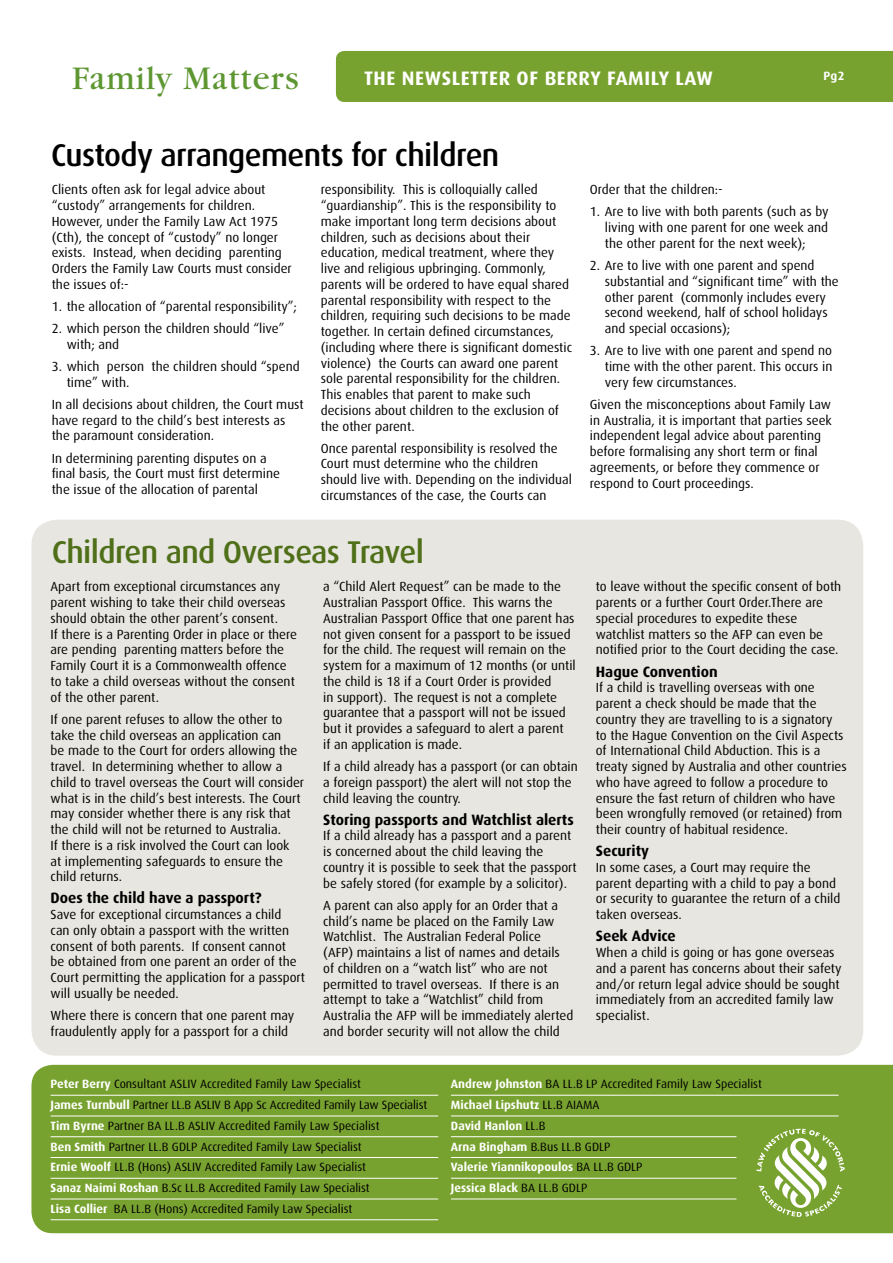
<style>
.page{position:relative;width:893px;height:1263px;background:#fff}
.page>*{position:absolute;margin:0;border:0;box-sizing:border-box;transform-origin:0 0}
.t1{font:34.5px "Garamond";letter-spacing:.03em;color:#5e9732}
.t2{font:500 31.5px "Dax";letter-spacing:-.02em;color:#000}
.t3{font:500 31.5px "Dax";letter-spacing:-.02em;color:#4f6f19}
.t4{font:700 19.5px "Dax";letter-spacing:.03em;color:#fff}
.t5{font:700 15px "Dax";color:#000}
.t6{font:13.2px/15.8px "Dax";color:#000}
.t7{font:12px/20.7px "Dax";color:#000}
.t8{font:700 12px/20.7px "Dax";color:#fff}
.s1{font-weight:700;color:#fff}
.s2{font-weight:400;color:#000}
</style>
<div class="page">
<div style="left:336px;top:51px;width:557px;height:51px;background:#78a22f"></div>
<div style="left:31px;top:1065px;width:862px;height:168px;background:#78a22f"></div>
<hr style="left:51px;top:1095px;width:387px;height:1px;background:#fff">
<hr style="left:51px;top:1115px;width:387px;height:1px;background:#fff">
<hr style="left:51px;top:1136px;width:387px;height:1px;background:#fff">
<hr style="left:51px;top:1157px;width:387px;height:1px;background:#fff">
<hr style="left:51px;top:1178px;width:387px;height:1px;background:#fff">
<hr style="left:51px;top:1198px;width:387px;height:1px;background:#fff">
<hr style="left:51px;top:1219px;width:387px;height:1px;background:#fff">
<hr style="left:451px;top:1095px;width:387px;height:1px;background:#fff">
<hr style="left:451px;top:1115px;width:387px;height:1px;background:#fff">
<hr style="left:451px;top:1136px;width:285px;height:1px;background:#fff">
<hr style="left:451px;top:1157px;width:285px;height:1px;background:#fff">
<hr style="left:451px;top:1178px;width:285px;height:1px;background:#fff">
<hr style="left:451px;top:1198px;width:285px;height:1px;background:#fff">
<svg style="left:756px;top:1129px;width:89px;height:88px"></svg>
<div style="left:31px;top:520px;width:832px;height:536px;background:#e7e6e0;border-radius:26px"></div>
<h1 class="t1" style="left:72px;top:60px;width:228px">Family Matters</h1>
<h3 class="t4" style="left:364px;top:67px;width:350px">THE NEWSLETTER OF BERRY FAMILY LAW</h3>
<p class="t8" style="left:823px;top:66px;width:23px">Pg2</p>
<h2 class="t2" style="left:51px;top:137px;width:450px">Custody arrangements for children</h2>
<p class="t6" style="left:52px;top:182px;width:242px">Clients often ask for legal advice about “custody” arrangements for children.<br>However, under the Family Law Act 1975 (Cth), the concept of “custody” no longer exists. Instead, when deciding parenting Orders the Family Law Courts must consider the issues of:-</p>
<p class="t6" style="left:52px;top:299px;width:247px">1. the allocation of “parental responsibility”;</p>
<p class="t6" style="left:67px;top:321px;width:219px;text-indent:-15px">2. which person the children should “live” with; and</p>
<p class="t6" style="left:67px;top:359px;width:234px;text-indent:-15px">3. which person the children should “spend time” with.</p>
<p class="t6" style="left:52px;top:397px;width:253px">In all decisions about children, the Court must have regard to the child’s best interests as the paramount consideration.</p>
<p class="t6" style="left:52px;top:450px;width:230px">In determining parenting disputes on a final basis, the Court must first determine the issue of the allocation of parental</p>
<p class="t6" style="left:321px;top:182px;width:253px">responsibility. This is colloquially called “guardianship”. This is the responsibility to make important long term decisions about children, such as decisions about their education, medical treatment, where they live and religious upbringing. Commonly, parents will be ordered to have equal shared parental responsibility with respect to the children, requiring such decisions to be made together. In certain defined circumstances, (including where there is significant domestic violence) the Courts can award one parent sole parental responsibility for the children.<br>This enables that parent to make such decisions about children to the exclusion of the other parent.</p>
<p class="t6" style="left:321px;top:440px;width:253px">Once parental responsibility is resolved the Court must determine who the children should live with. Depending on the individual circumstances of the case, the Courts can</p>
<p class="t6" style="left:590px;top:182px;width:134px">Order that the children:-</p>
<p class="t6" style="left:605px;top:204px;width:225px;text-align:justify;text-indent:-15px">1. Are to live with both parents (such as by living with one parent for one week and the other parent for the next week);</p>
<p class="t6" style="left:605px;top:258px;width:235px;text-indent:-15px">2. Are to live with one parent and spend substantial and “significant time” with the other parent (commonly includes every second weekend, half of school holidays and special occasions);</p>
<p class="t6" style="left:605px;top:343px;width:229px;text-align:justify;text-indent:-15px">3. Are to live with one parent and spend no time with the other parent. This occurs in very few circumstances.</p>
<p class="t6" style="left:590px;top:396px;width:243px">Given the misconceptions about Family Law in Australia, it is important that parties seek independent legal advice about parenting before formalising any short term or final agreements, or before they commence or respond to Court proceedings.</p>
<h2 class="t3" style="left:52px;top:534px;width:374px">Children and Overseas Travel</h2>
<p class="t6" style="left:51px;top:579px;width:248px">Apart from exceptional circumstances any parent wishing to take their child overseas should obtain the other parent’s consent.<br>If there is a Parenting Order in place or there are pending parenting matters before the Family Court it is a Commonwealth offence to take a child overseas without the consent of the other parent.</p>
<p class="t6" style="left:51px;top:711px;width:255px">If one parent refuses to allow the other to take the child overseas an application can<br>be made to the Court for orders allowing the travel. In determining whether to allow a child to travel overseas the Court will consider what is in the child’s best interests. The Court may consider whether there is any risk that the child will not be returned to Australia.<br>If there is a risk involved the Court can look<br>at implementing safeguards to ensure the child returns.</p>
<p class="t5" style="left:51px;top:890px;width:212px">Does the child have a passport?</p>
<p class="t6" style="left:51px;top:907px;width:256px">Save for exceptional circumstances a child<br>can only obtain a passport with the written consent of both parents. If consent cannot<br>be obtained from one parent an order of the Court permitting the application for a passport will usually be needed.</p>
<p class="t6" style="left:51px;top:1008px;width:245px">Where there is concern that one parent may fraudulently apply for a passport for a child</p>
<p class="t6" style="left:323px;top:579px;width:254px">a “Child Alert Request” can be made to the Australian Passport Office. This warns the Australian Passport Office that one parent has not given consent for a passport to be issued for the child. The request will remain on the system for a maximum of 12 months (or until the child is 18 if a Court Order is provided<br>in support). The request is not a complete guarantee that a passport will not be issued but it provides a safeguard to alert a parent<br>if an application is made.</p>
<p class="t6" style="left:323px;top:759px;width:256px">If a child already has a passport (or can obtain a foreign passport) the alert will not stop the child leaving the country.</p>
<p class="t5" style="left:323px;top:811px;width:252px">Storing passports and Watchlist alerts</p>
<p class="t6" style="left:323px;top:828px;width:255px">If a child already has a passport and a parent is concerned about the child leaving the country it is possible to seek that the passport be safely stored (for example by a solicitor).</p>
<p class="t6" style="left:323px;top:897px;width:252px">A parent can also apply for an Order that a child’s name be placed on the Family Law Watchlist. The Australian Federal Police (AFP) maintains a list of names and details of children on a “watch list” who are not permitted to travel overseas. If there is an attempt to take a “Watchlist” child from Australia the AFP will be immediately alerted and border security will not allow the child</p>
<p class="t6" style="left:596px;top:579px;width:247px">to leave without the specific consent of both parents or a further Court Order.There are special procedures to expedite these watchlist matters so the AFP can even be notified prior to the Court deciding the case.</p>
<p class="t5" style="left:596px;top:663px;width:123px">Hague Convention</p>
<p class="t6" style="left:596px;top:680px;width:252px">If a child is travelling overseas with one parent a check should be made that the country they are travelling to is a signatory to the Hague Convention on the Civil Aspects of International Child Abduction. This is a treaty signed by Australia and other countries who have agreed to follow a procedure to ensure the fast return of children who have been wrongfully removed (or retained) from their country of habitual residence.</p>
<p class="t5" style="left:596px;top:842px;width:55px">Security</p>
<p class="t6" style="left:596px;top:860px;width:246px">In some cases, a Court may require the parent departing with a child to pay a bond or security to guarantee the return of a child taken overseas.</p>
<p class="t5" style="left:596px;top:928px;width:82px">Seek Advice</p>
<p class="t6" style="left:596px;top:945px;width:247px">When a child is going or has gone overseas and a parent has concerns about their safety and/or return legal advice should be sought immediately from an accredited family law specialist.</p>
<p class="t7" style="left:51px;top:1074px;width:378px"><span class="s1">Peter Berry</span> Consultant ASLIV Accredited Family Law Specialist<br><span class="s1">James Turnbull</span> Partner LL.B ASLIV B App Sc Accredited Family Law Specialist <span class="s1">Tim Byrne</span> Partner BA LL.B ASLIV Accredited Family Law Specialist<br><span class="s1">Ben Smith</span> Partner LL.B GDLP Accredited Family Law Specialist<br><span class="s1">Ernie Woolf</span> LL.B (Hons) ASLIV Accredited Family Law Specialist<br><span class="s1">Sanaz Naimi Roshan</span> B.Sc LL.B Accredited Family Law Specialist<br><span class="s1">Lisa Collier</span> BA LL.B (Hons) Accredited Family Law Specialist</p>
<p class="t8" style="left:451px;top:1074px;width:312px">Andrew Johnston <span class="s2">BA LL.B LP Accredited Family Law Specialist<br></span>Michael Lipshutz <span class="s2">LL.B AIAMA<br></span>David Hanlon <span class="s2">LL.B<br></span>Arna Bingham <span class="s2">B.Bus LL.B GDLP<br></span>Valerie Yiannikopoulos <span class="s2">BA LL.B GDLP<br></span>Jessica Black <span class="s2">BA LL.B GDLP</span></p>
</div>
